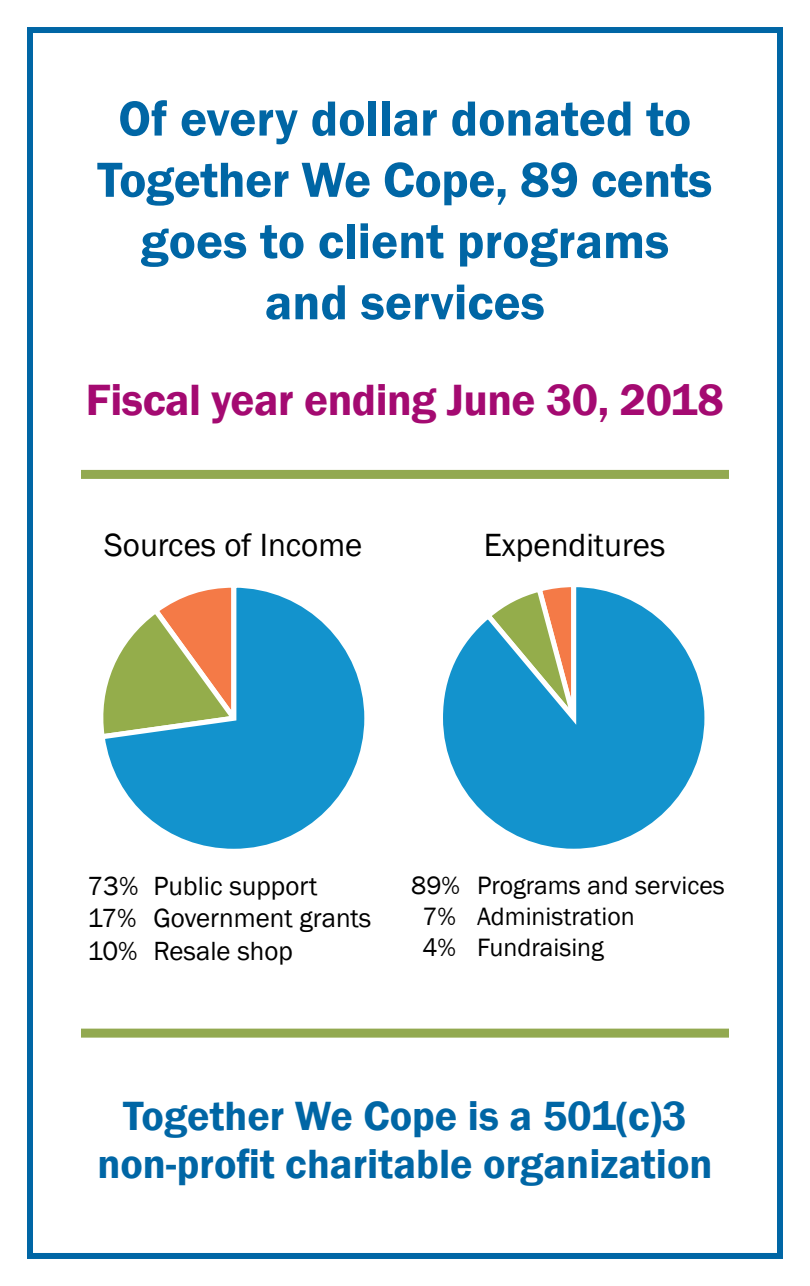
<style>
.page{position:relative;width:810px;height:1286px;background:#fff}
.page>*{position:absolute;margin:0;border:0;box-sizing:border-box;transform-origin:0 0}
.t1{font:600 51px "Franklin Gothic";color:#0066a5}
.t2{font:600 45px "Franklin Gothic";letter-spacing:-.01em;color:#a40a71}
.t3{font:600 42px "Franklin Gothic";color:#0066a5}
.t4{font:33px "Franklin Gothic";color:#000}
.t5{font:27px "Franklin Gothic";color:#000}
.Tables_under_pies{font:25.8px/30.9px "Franklin Gothic";color:#000}
</style>
<div class="page">
<div style="left:27px;top:27px;width:756px;height:1231px;border:6px solid #0066a5"></div>
<div style="left:81px;top:1028px;width:648px;height:9px;background:#92a950"></div>
<div style="left:81px;top:470px;width:648px;height:9px;background:#92a950"></div>
<svg style="left:443px;top:587px;width:262px;height:262px"></svg>
<svg style="left:103px;top:587px;width:262px;height:262px"></svg>
<p class="t1" style="left:118px;top:87px;width:574px">Of every dollar donated to</p>
<p class="t1" style="left:97px;top:148px;width:616px">Together We Cope, 89 cents</p>
<p class="t1" style="left:140px;top:209px;width:530px">goes to client programs</p>
<p class="t1" style="left:265px;top:271px;width:282px">and services</p>
<p class="t2" style="left:86px;top:372px;width:640px">Fiscal year ending June 30, 2018</p>
<p class="t4" style="left:104px;top:524px;width:260px">Sources of Income</p>
<p class="t4" style="left:484px;top:524px;width:183px">Expenditures</p>
<p class="t5" style="left:87px;top:868px;width:232px">73% Public support</p>
<p class="t5" style="left:87px;top:901px;width:286px">17% Government grants</p>
<p class="t5" style="left:87px;top:933px;width:207px">10% Resale shop</p>
<p class="Tables_under_pies" style="left:423px;top:870px;width:304px;text-indent:-11px">89% Programs and services<br>7% Administration</p>
<p class="Tables_under_pies" style="left:423px;top:932px;width:183px">4% Fundraising</p>
<p class="t3" style="left:123px;top:1089px;width:565px">Together We Cope is a 501(c)3</p>
<p class="t3" style="left:97px;top:1137px;width:617px">non-profit charitable organization</p>
</div>
